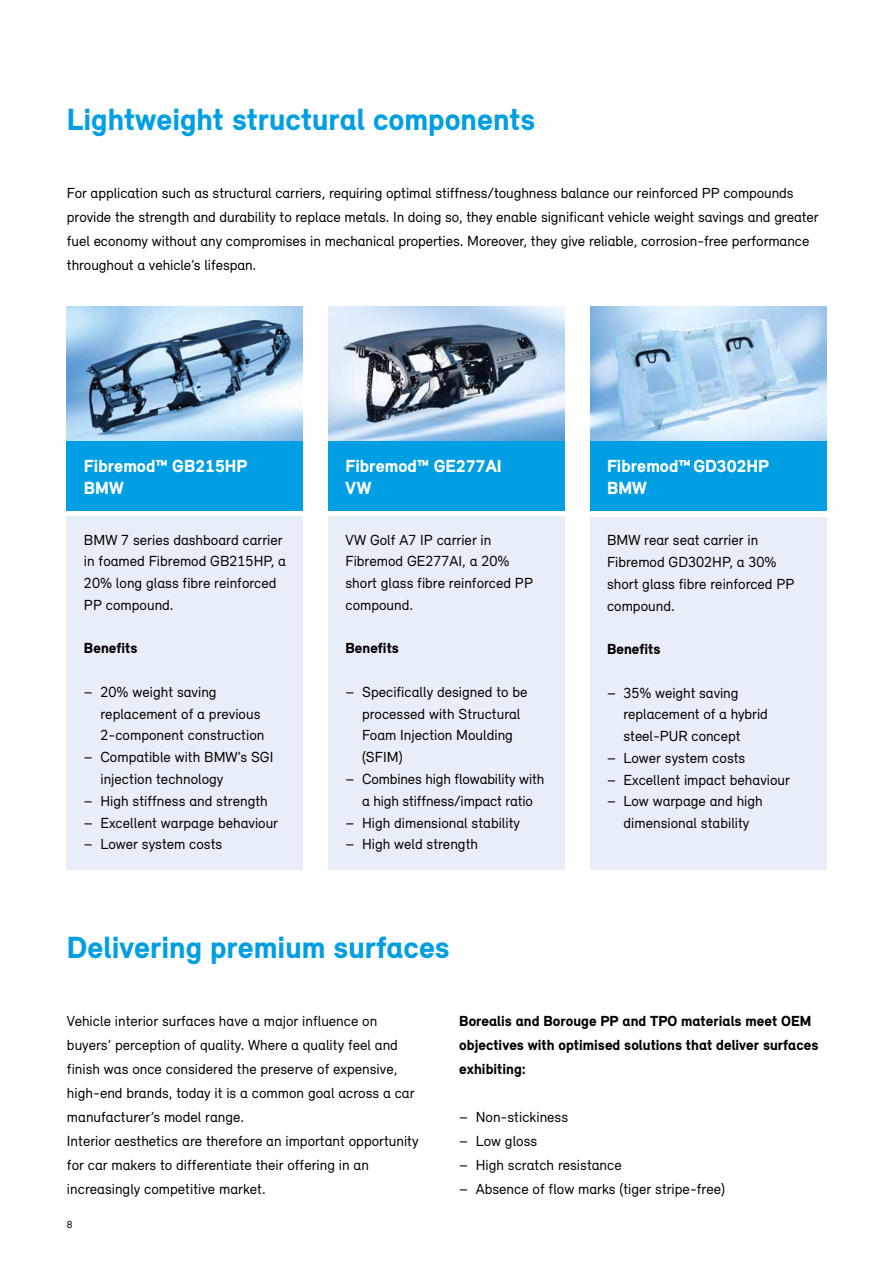
<style>
.page{position:relative;width:893px;height:1263px;background:#fff}
.page>*{position:absolute;margin:0;border:0;box-sizing:border-box;transform-origin:0 0}
.t1{font:900 31.5px "Relevant";color:#009fe3}
.t2{font:900 18px/21.6px "Relevant";color:#fff}
.t3{font:15px/21.8px "Relevant";color:#000}
.t4{font:900 15px/24px "Relevant";color:#000}
.t5{font:10.5px "Relevant";color:#000}
</style>
<div class="page">
<div style="left:67px;top:516px;width:236px;height:353px;background:#e7eef8"></div>
<img style="left:67px;top:306px;width:236px;height:135px">
<div style="left:67px;top:441px;width:236px;height:70px;background:#009fe3"></div>
<div style="left:328px;top:516px;width:236px;height:353px;background:#e7eef8"></div>
<img style="left:328px;top:306px;width:236px;height:135px">
<div style="left:328px;top:441px;width:236px;height:70px;background:#009fe3"></div>
<div style="left:590px;top:517px;width:236px;height:352px;background:#e7eef8"></div>
<img style="left:590px;top:306px;width:236px;height:135px">
<div style="left:590px;top:441px;width:236px;height:70px;background:#009fe3"></div>
<h1 class="t1" style="left:67px;top:100px;width:470px">Lightweight structural components</h1>
<p class="t3" style="left:67px;top:181px;width:753px;line-height:24px">For application such as structural carriers, requiring optimal stiffness/toughness balance our reinforced PP compounds provide the strength and durability to replace metals. In doing so, they enable significant vehicle weight savings and greater fuel economy without any compromises in mechanical properties. Moreover, they give reliable, corrosion-free performance throughout a vehicle’s lifespan.</p>
<p class="t2" style="left:84px;top:455px;width:165px">Fibremod™ GB215HP<br>BMW</p>
<p class="t2" style="left:345px;top:455px;width:158px">Fibremod™ GE277AI<br>VW</p>
<p class="t2" style="left:607px;top:455px;width:164px">Fibremod™GD302HP<br>BMW</p>
<p class="t3" style="left:84px;top:528px;width:203px">BMW 7 series dashboard carrier in foamed Fibremod GB215HP, a<br>20% long glass fibre reinforced<br>PP compound.</p>
<p class="t4" style="left:84px;top:636px;width:55px">Benefits</p>
<p class="t3" style="left:100px;top:681px;width:165px;text-indent:-17px">– 20% weight saving replacement of a previous<br>2-component construction</p>
<p class="t3" style="left:100px;top:746px;width:174px;text-indent:-17px">– Compatible with BMW’s SGI injection technology</p>
<p class="t3" style="left:84px;top:789px;width:185px">– High stiffness and strength</p>
<p class="t3" style="left:84px;top:811px;width:196px">– Excellent warpage behaviour</p>
<p class="t3" style="left:84px;top:833px;width:140px">– Lower system costs</p>
<p class="t3" style="left:345px;top:528px;width:189px">VW Golf A7 IP carrier in<br>Fibremod GE277AI, a 20% short glass fibre reinforced PP compound.</p>
<p class="t4" style="left:345px;top:636px;width:55px">Benefits</p>
<p class="t3" style="left:362px;top:681px;width:167px;text-indent:-17px">– Specifically designed to be processed with Structural<br>Foam Injection Moulding (SFIM)</p>
<p class="t3" style="left:345px;top:768px;width:200px;text-align:center">– Combines high flowability with a high stiffness/impact ratio</p>
<p class="t3" style="left:345px;top:811px;width:176px">– High dimensional stability</p>
<p class="t3" style="left:345px;top:833px;width:134px">– High weld strength</p>
<p class="t3" style="left:607px;top:529px;width:189px">BMW rear seat carrier in<br>Fibremod GD302HP, a 30% short glass fibre reinforced PP compound.</p>
<p class="t4" style="left:607px;top:637px;width:55px">Benefits</p>
<p class="t3" style="left:623px;top:681px;width:146px;text-indent:-17px">– 35% weight saving replacement of a hybrid steel-PUR concept</p>
<p class="t3" style="left:607px;top:746px;width:140px">– Lower system costs</p>
<p class="t3" style="left:607px;top:768px;width:184px">– Excellent impact behaviour</p>
<p class="t3" style="left:607px;top:790px;width:157px;text-align:center">– Low warpage and high dimensional stability</p>
<h1 class="t1" style="left:67px;top:928px;width:384px">Delivering premium surfaces</h1>
<p class="t3" style="left:67px;top:1009px;width:353px;line-height:24px">Vehicle interior surfaces have a major influence on buyers’ perception of quality. Where a quality feel and finish was once considered the preserve of expensive, high-end brands, today it is a common goal across a car manufacturer’s model range.<br>Interior aesthetics are therefore an important opportunity for car makers to differentiate their offering in an increasingly competitive market.</p>
<p class="t4" style="left:459px;top:1009px;width:361px">Borealis and Borouge PP and TPO materials meet OEM objectives with optimised solutions that deliver surfaces exhibiting:</p>
<p class="t3" style="left:459px;top:1106px;width:110px">– Non-stickiness</p>
<p class="t3" style="left:459px;top:1130px;width:80px">– Low gloss</p>
<p class="t3" style="left:459px;top:1154px;width:164px">– High scratch resistance</p>
<p class="t3" style="left:459px;top:1178px;width:267px">– Absence of flow marks (tiger stripe-free)</p>
<p class="t5" style="left:67px;top:1218px;width:7px">8</p>
</div>
